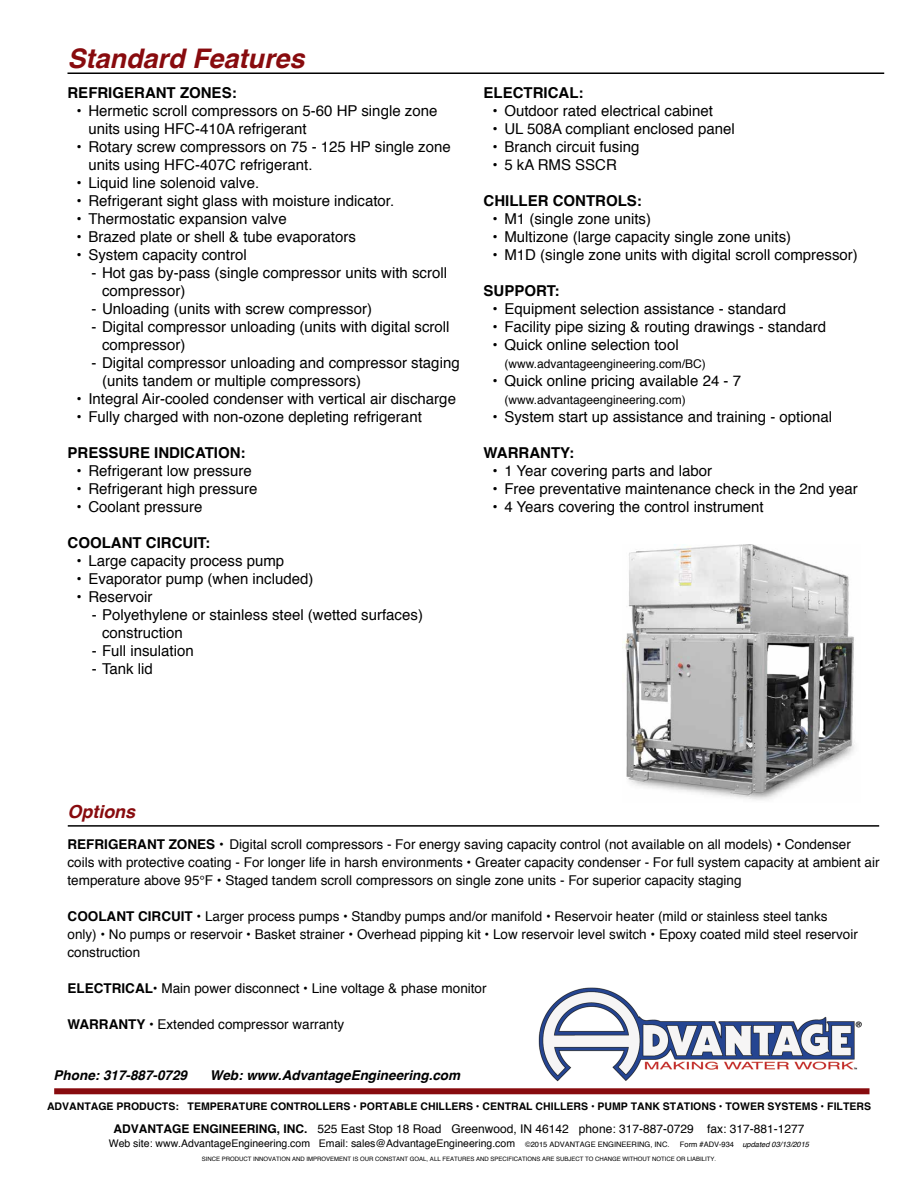
<style>
.page{position:relative;width:918px;height:1188px;background:#fff}
.page>*{position:absolute;margin:0;border:0;box-sizing:border-box;transform-origin:0 0}
.t1{font:italic 700 27px "Helvetica";color:#880b0e}
.t2{font:italic 700 18px "Helvetica";color:#880b0e}
.t3{font:15px/18px "Helvetica";color:#000}
.t4{font:700 15px "Helvetica";color:#000}
.t5{font:13.5px/18px "Helvetica";color:#000}
.t6{font:italic 700 13.5px "Helvetica";color:#000}
.t7{font:12px "Helvetica";color:#000}
.t8{font:700 10.5px "Helvetica";color:#000}
.t9{font:10.5px "Helvetica";color:#000}
.t10{font:italic 7.5px "Helvetica";color:#000}
.t11{font:6px "Helvetica";color:#000}
.s1{font-weight:700}
.s2{font-size:7.5px}
.s3{font-style:normal}
</style>
<div class="page">
<img style="left:538px;top:987px;width:324px;height:95px">
<div style="left:54px;top:1088px;width:816px;height:6px;background:#880b0e"></div>
<hr style="left:68px;top:72px;width:816px;height:2px;background:#000">
<hr style="left:68px;top:825px;width:811px;height:2px;background:#000">
<img style="left:622px;top:544px;width:233px;height:256px">
<h1 class="t1" style="left:68px;top:36px;width:239px">Standard Features</h1>
<p class="t4" style="left:68px;top:81px;width:171px">REFRIGERANT ZONES:</p>
<p class="t3" style="left:88px;top:102px;width:351px;text-indent:-12px">• Hermetic scroll compressors on 5-60 HP single zone units using HFC-410A refrigerant</p>
<p class="t3" style="left:88px;top:138px;width:364px;text-indent:-12px">• Rotary screw compressors on 75 - 125 HP single zone units using HFC-407C refrigerant.</p>
<p class="t3" style="left:76px;top:174px;width:184px">• Liquid line solenoid valve.</p>
<p class="t3" style="left:76px;top:192px;width:319px">• Refrigerant sight glass with moisture indicator.</p>
<p class="t3" style="left:76px;top:210px;width:212px">• Thermostatic expansion valve</p>
<p class="t3" style="left:76px;top:228px;width:281px">• Brazed plate or shell &amp; tube evaporators</p>
<p class="t3" style="left:76px;top:246px;width:172px">• System capacity control</p>
<p class="t3" style="left:102px;top:264px;width:347px;text-indent:-10px">- Hot gas by-pass (single compressor units with scroll compressor)</p>
<p class="t3" style="left:92px;top:300px;width:282px">- Unloading (units with screw compressor)</p>
<p class="t3" style="left:102px;top:318px;width:349px;text-indent:-10px">- Digital compressor unloading (units with digital scroll compressor)</p>
<p class="t3" style="left:102px;top:354px;width:359px;text-indent:-10px">- Digital compressor unloading and compressor staging (units tandem or multiple compressors)</p>
<p class="t3" style="left:76px;top:390px;width:381px">• Integral Air-cooled condenser with vertical air discharge</p>
<p class="t3" style="left:76px;top:408px;width:347px">• Fully charged with non-ozone depleting refrigerant</p>
<p class="t4" style="left:68px;top:441px;width:180px">PRESSURE INDICATION:</p>
<p class="t3" style="left:76px;top:462px;width:177px">• Refrigerant low pressure</p>
<p class="t3" style="left:76px;top:480px;width:183px">• Refrigerant high pressure</p>
<p class="t3" style="left:76px;top:498px;width:128px">• Coolant pressure</p>
<p class="t4" style="left:68px;top:531px;width:144px">COOLANT CIRCUIT:</p>
<p class="t3" style="left:76px;top:552px;width:209px">• Large capacity process pump</p>
<p class="t3" style="left:76px;top:570px;width:238px">• Evaporator pump (when included)</p>
<p class="t3" style="left:76px;top:588px;width:78px">• Reservoir</p>
<p class="t3" style="left:102px;top:606px;width:322px;text-indent:-10px">- Polyethylene or stainless steel (wetted surfaces) construction</p>
<p class="t3" style="left:92px;top:642px;width:104px">- Full insulation</p>
<p class="t3" style="left:92px;top:660px;width:63px">- Tank lid</p>
<p class="t4" style="left:484px;top:81px;width:101px">ELECTRICAL:</p>
<p class="t3" style="left:493px;top:102px;width:222px">• Outdoor rated electrical cabinet</p>
<p class="t3" style="left:493px;top:120px;width:244px">• UL 508A compliant enclosed panel</p>
<p class="t3" style="left:493px;top:138px;width:148px">• Branch circuit fusing</p>
<p class="t3" style="left:493px;top:156px;width:126px">• 5 kA RMS SSCR</p>
<p class="t4" style="left:484px;top:189px;width:160px">CHILLER CONTROLS:</p>
<p class="t3" style="left:493px;top:210px;width:160px">• M1 (single zone units)</p>
<p class="t3" style="left:493px;top:228px;width:300px">• Multizone (large capacity single zone units)</p>
<p class="t3" style="left:493px;top:246px;width:367px">• M1D (single zone units with digital scroll compressor)</p>
<p class="t4" style="left:484px;top:279px;width:77px">SUPPORT:</p>
<p class="t3" style="left:493px;top:300px;width:295px">• Equipment selection assistance - standard</p>
<p class="t3" style="left:493px;top:318px;width:335px">• Facility pipe sizing &amp; routing drawings - standard</p>
<p class="t3" style="left:493px;top:336px;width:188px">• Quick online selection tool</p>
<p class="t7" style="left:504px;top:355px;width:203px">(www.advantageengineering.com/BC)</p>
<p class="t3" style="left:493px;top:372px;width:250px">• Quick online pricing available 24 - 7</p>
<p class="t7" style="left:504px;top:391px;width:183px">(www.advantageengineering.com)</p>
<p class="t3" style="left:493px;top:408px;width:341px">• System start up assistance and training - optional</p>
<p class="t4" style="left:484px;top:441px;width:92px">WARRANTY:</p>
<p class="t3" style="left:493px;top:462px;width:221px">• 1 Year covering parts and labor</p>
<p class="t3" style="left:493px;top:480px;width:367px">• Free preventative maintenance check in the 2nd year</p>
<p class="t3" style="left:493px;top:498px;width:273px">• 4 Years covering the control instrument</p>
<p class="t2" style="left:68px;top:797px;width:69px">Options</p>
<p class="t5" style="left:68px;top:836px;width:814px"><span class="s1">REFRIGERANT ZONES</span> • Digital scroll compressors - For energy saving capacity control (not available on all models) • Condenser coils with protective coating - For longer life in harsh environments • Greater capacity condenser - For full system capacity at ambient air temperature above 95°F • Staged tandem scroll compressors on single zone units - For superior capacity staging</p>
<p class="t5" style="left:68px;top:908px;width:792px"><span class="s1">COOLANT CIRCUIT</span> • Larger process pumps • Standby pumps and/or manifold • Reservoir heater (mild or stainless steel tanks only) • No pumps or reservoir • Basket strainer • Overhead pipping kit • Low reservoir level switch • Epoxy coated mild steel reservoir construction</p>
<p class="t5" style="left:68px;top:980px;width:421px"><span class="s1">ELECTRICAL</span>• Main power disconnect • Line voltage &amp; phase monitor</p>
<p class="t5" style="left:68px;top:1016px;width:278px"><span class="s1">WARRANTY</span> • Extended compressor warranty</p>
<p class="t6" style="left:54px;top:1064px;width:135px">Phone: 317-887-0729</p>
<p class="t6" style="left:210px;top:1064px;width:252px">Web: www.AdvantageEngineering.com</p>
<p class="t8" style="left:47px;top:1098px;width:825px">ADVANTAGE PRODUCTS: TEMPERATURE CONTROLLERS • PORTABLE CHILLERS • CENTRAL CHILLERS • PUMP TANK STATIONS • TOWER SYSTEMS • FILTERS</p>
<p class="t7" style="left:113px;top:1120px;width:692px"><span class="s1">ADVANTAGE ENGINEERING, INC.</span> 525 East Stop 18 Road Greenwood, IN 46142 phone: 317-887-0729 fax: 317-881-1277</p>
<p class="t9" style="left:109px;top:1136px;width:562px">Web site: www.AdvantageEngineering.com Email: sales@AdvantageEngineering.com <span class="s2">©2015 ADVANTAGE ENGINEERING, INC.</span></p>
<p class="t10" style="left:680px;top:1139px;width:131px"><span class="s3">Form #ADV-934</span> updated 03/13/2015</p>
<p class="t11" style="left:202px;top:1154px;width:516px">SINCE PRODUCT INNOVATION AND IMPROVEMENT IS OUR CONSTANT GOAL, ALL FEATURES AND SPECIFICATIONS ARE SUBJECT TO CHANGE WITHOUT NOTICE OR LIABILITY.</p>
</div>
